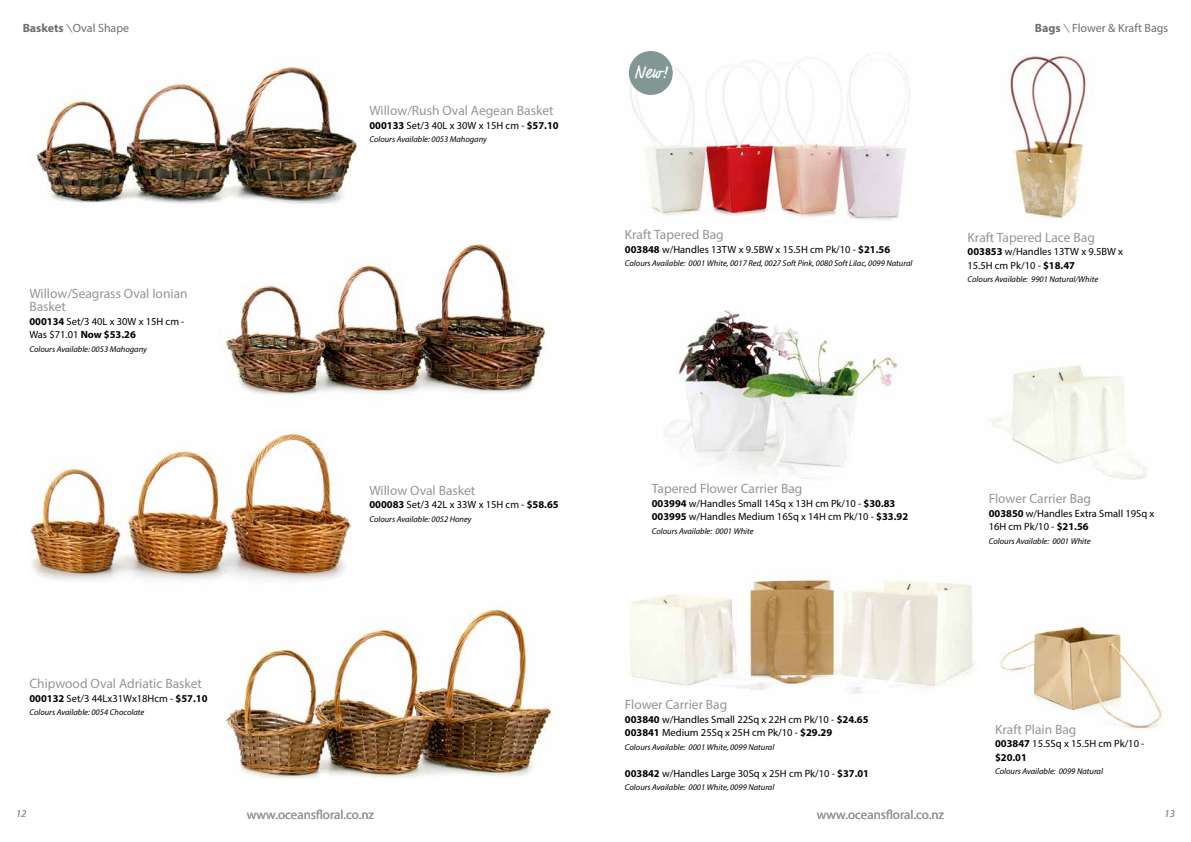
<style>
.page{position:relative;width:1191px;height:842px;background:#fff}
.page>*{position:absolute;margin:0;border:0;box-sizing:border-box;transform-origin:0 0}
.t1{font:18px "Market Pro";color:#fff}
.t2{font:13.5px/13.5px "Myriad Pro";color:#939598}
.t3{font:13px "Myriad Pro";color:#939598}
.t4{font:12px "Myriad Pro";color:#6d6e71}
.t5{font:10.5px/13.5px "Myriad Pro";color:#000}
.t6{font:italic 10.5px "Myriad Pro";color:#939598}
.t7{font:italic 8.5px "Myriad Pro";color:#000}
.s1{font-weight:700}
.s2{font-style:italic}
</style>
<div class="page">
<img style="left:35px;top:62px;width:323px;height:142px">
<img style="left:225px;top:243px;width:322px;height:152px">
<img style="left:225px;top:603px;width:328px;height:176px">
<img style="left:29px;top:432px;width:337px;height:174px">
<img style="left:995px;top:623px;width:168px;height:107px">
<img style="left:990px;top:365px;width:157px;height:115px">
<img style="left:630px;top:579px;width:345px;height:115px">
<img style="left:1009px;top:52px;width:79px;height:167px">
<img style="left:628px;top:51px;width:282px;height:170px">
<div style="left:629px;top:51px;width:44px;height:44px;background:#829794;border-radius:50%"></div>
<img style="left:664px;top:310px;width:235px;height:169px">
<p class="t4" style="left:23px;top:20px;width:108px"><span class="s1">Baskets</span> <span class="s2">\</span>Oval Shape</p>
<p class="t2" style="left:29px;top:286px;width:160px">Willow/Seagrass Oval Ionian<br>Basket</p>
<p class="t5" style="left:29px;top:314px;width:157px"><span class="s1">000134</span> Set/3 40L x 30W x 15H cm -<br>Was $71.01 <span class="s1">Now $53.26</span></p>
<p class="t7" style="left:29px;top:344px;width:119px">Colours Available: 0053 Mahogany</p>
<p class="t2" style="left:29px;top:677px;width:174px">Chipwood Oval Adriatic Basket</p>
<p class="t5" style="left:29px;top:691px;width:180px"><span class="s1">000132</span> Set/3 44Lx31Wx18Hcm - <span class="s1">$57.10</span></p>
<p class="t7" style="left:29px;top:707px;width:116px">Colours Available: 0054 Chocolate</p>
<p class="t2" style="left:369px;top:104px;width:186px">Willow/Rush Oval Aegean Basket</p>
<p class="t5" style="left:369px;top:118px;width:191px"><span class="s1">000133</span> Set/3 40L x 30W x 15H cm - <span class="s1">$57.10</span></p>
<p class="t7" style="left:369px;top:134px;width:119px">Colours Available: 0053 Mahogany</p>
<h1 class="t1" style="left:634px;top:60px;width:35px">New!</h1>
<p class="t4" style="left:1034px;top:20px;width:135px"><span class="s1">Bags</span> <span class="s2">\</span>Flower &amp; Kraft Bags</p>
<p class="t2" style="left:625px;top:228px;width:100px">Kraft Tapered Bag</p>
<p class="t5" style="left:625px;top:242px;width:267px"><span class="s1">003848</span> w/Handles 13TW x 9.5BW x 15.5H cm Pk/10 - <span class="s1">$21.56</span></p>
<p class="t7" style="left:625px;top:258px;width:289px">Colours Available: 0001 White, 0017 Red, 0027 Soft Pink, 0080 Soft Lilac, 0099 Natural</p>
<p class="t2" style="left:967px;top:230px;width:129px">Kraft Tapered Lace Bag</p>
<p class="t5" style="left:967px;top:245px;width:157px"><span class="s1">003853</span> w/Handles 13TW x 9.5BW x<br>15.5H cm Pk/10 - <span class="s1">$18.47</span></p>
<p class="t7" style="left:967px;top:274px;width:132px">Colours Available: 9901 Natural/White</p>
<p class="t2" style="left:369px;top:483px;width:108px">Willow Oval Basket</p>
<p class="t5" style="left:369px;top:498px;width:191px"><span class="s1">000083</span> Set/3 42L x 33W x 15H cm - <span class="s1">$58.65</span></p>
<p class="t7" style="left:369px;top:514px;width:104px">Colours Available: 0052 Honey</p>
<p class="t2" style="left:651px;top:482px;width:152px">Tapered Flower Carrier Bag</p>
<p class="t5" style="left:651px;top:496px;width:258px"><span class="s1">003994</span> w/Handles Small 14Sq x 13H cm Pk/10 - <span class="s1">$30.83<br>003995</span> w/Handles Medium 16Sq x 14H cm Pk/10 - <span class="s1">$33.92</span></p>
<p class="t7" style="left:651px;top:526px;width:103px">Colours Available: 0001 White</p>
<p class="t2" style="left:625px;top:697px;width:104px">Flower Carrier Bag</p>
<p class="t5" style="left:625px;top:712px;width:245px"><span class="s1">003840</span> w/Handles Small 22Sq x 22H cm Pk/10 - <span class="s1">$24.65<br>003841</span> Medium 25Sq x 25H cm Pk/10 - <span class="s1">$29.29</span></p>
<p class="t7" style="left:625px;top:741px;width:151px">Colours Available: 0001 White, 0099 Natural</p>
<p class="t5" style="left:625px;top:766px;width:246px"><span class="s1">003842</span> w/Handles Large 30Sq x 25H cm Pk/10 - <span class="s1">$37.01</span></p>
<p class="t7" style="left:625px;top:782px;width:151px">Colours Available: 0001 White, 0099 Natural</p>
<p class="t2" style="left:988px;top:492px;width:104px">Flower Carrier Bag</p>
<p class="t5" style="left:988px;top:506px;width:167px"><span class="s1">003850</span> w/Handles Extra Small 19Sq x<br>16H cm Pk/10 - <span class="s1">$21.56</span></p>
<p class="t7" style="left:988px;top:536px;width:103px">Colours Available: 0001 White</p>
<p class="t2" style="left:995px;top:722px;width:83px">Kraft Plain Bag</p>
<p class="t5" style="left:995px;top:737px;width:151px"><span class="s1">003847</span> 15.5Sq x 15.5H cm Pk/10 - <span class="s1">$20.01</span></p>
<p class="t7" style="left:995px;top:766px;width:109px">Colours Available: 0099 Natural</p>
<p class="t6" style="left:16px;top:807px;width:12px">12</p>
<p class="t3" style="left:817px;top:806px;width:129px">www.oceansfloral.co.nz</p>
<p class="t6" style="left:1164px;top:807px;width:12px">13</p>
<p class="t3" style="left:247px;top:806px;width:129px">www.oceansfloral.co.nz</p>
</div>
